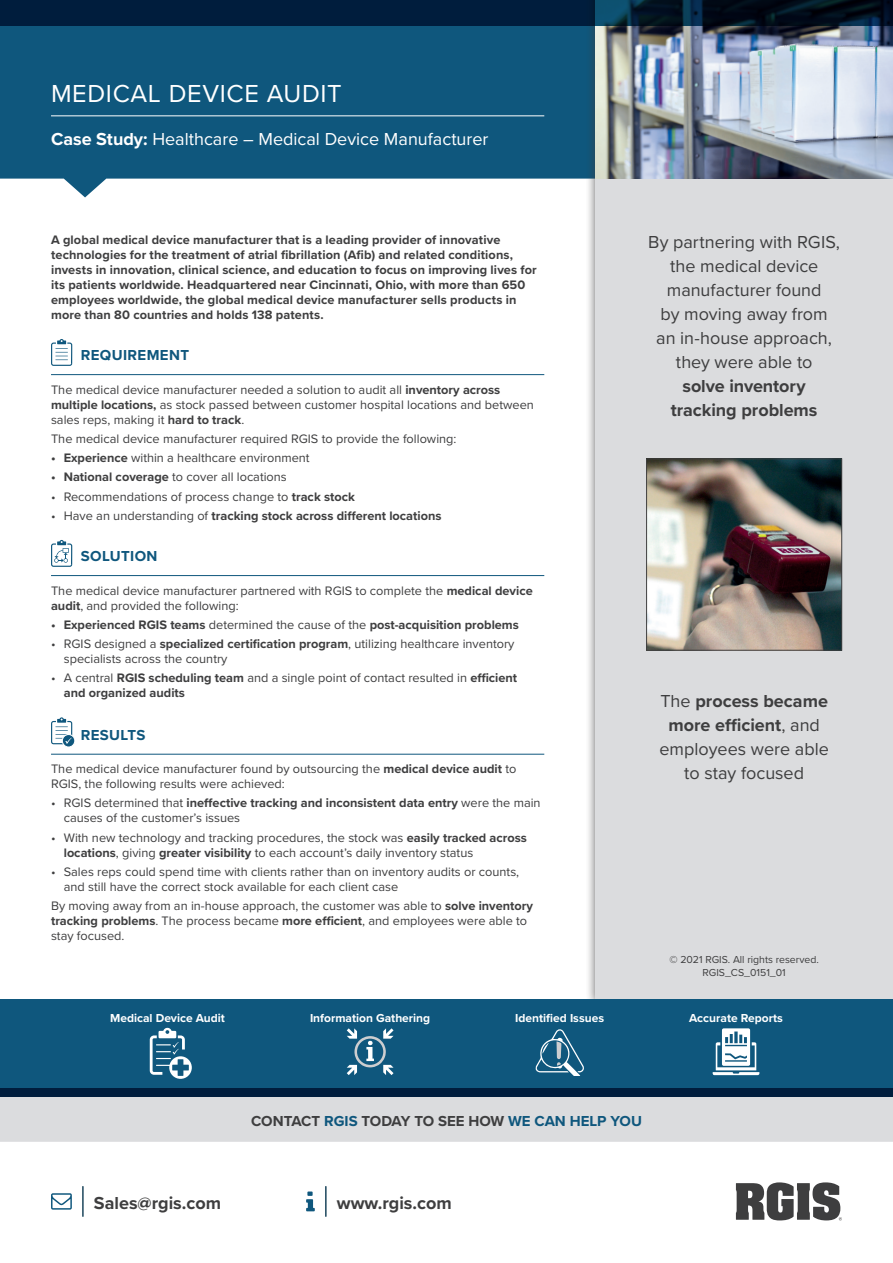
<style>
.page{position:relative;width:893px;height:1263px;background:#fff}
.page>*{position:absolute;margin:0;border:0;box-sizing:border-box;transform-origin:0 0}
.t1{font:25.5px "Proxima Nova";letter-spacing:.025em;color:#fff}
.t2{font:18px/24px "Proxima Nova";color:#3e3e3f;text-align:center}
.t3{font:700 18px/24px "Proxima Nova";color:#3e3e3f;text-align:center}
.t4{font:18px "Proxima Nova";color:#fff}
.t5{font:700 15px "Proxima Nova";color:#3e3e3f}
.t6{font:700 15px "Proxima Nova";letter-spacing:.025em;color:#0f577d}
.t7{font:12.75px/15px "Proxima Nova";color:#3e3e3f}
.t8{font:700 12.75px/15px "Proxima Nova";letter-spacing:.01em;color:#3e3e3f}
.t9{font:700 12px "Proxima Nova";color:#fff}
.t10{font:700 12px "Proxima Nova A";color:#fff}
.t11{font:10.5px/12.6px "Proxima Nova";color:#3e3e3f;text-align:center}
.s1{font-weight:700}
.s2{font-weight:400}
.s3{color:#0f577d}
</style>
<div class="page">
<svg style="left:736px;top:1182px;width:106px;height:38px"></svg>
<hr style="left:325px;top:1186px;width:2px;height:30px;background:#07354d">
<svg style="left:306px;top:1191px;width:9px;height:20px"></svg>
<hr style="left:82px;top:1186px;width:2px;height:30px;background:#07354d">
<svg style="left:51px;top:1193px;width:21px;height:16px"></svg>
<svg style="left:0;top:26px;width:585px;height:171px;background:#28698a"></svg>
<hr style="left:51px;top:116px;width:493px;height:1px;background:#fff">
<hr style="left:51px;top:374px;width:493px;height:1px;background:#0f577d">
<hr style="left:51px;top:575px;width:493px;height:1px;background:#0f577d">
<hr style="left:51px;top:754px;width:493px;height:1px;background:#0f577d">
<svg style="left:51px;top:339px;width:22px;height:27px"></svg>
<svg style="left:51px;top:540px;width:22px;height:27px"></svg>
<svg style="left:51px;top:717px;width:24px;height:30px"></svg>
<div style="left:585px;top:0;width:308px;height:1010px;background:#3e3e3f;opacity:.75"></div>
<div style="left:595px;top:0;width:298px;height:1001px;background:#dbdcde"></div>
<img style="left:648px;top:461px;width:192px;height:187px">
<div style="left:646px;top:459px;width:196px;height:191px;border:1px solid #3e3e3f"></div>
<img style="left:595px;top:26px;width:298px;height:153px">
<svg style="left:0;top:0;width:893px;height:26px;background:#011b36"></svg>
<div style="left:0;top:1097px;width:893px;height:45px;background:#dbdcde"></div>
<div style="left:0;top:999px;width:893px;height:98px;background:#0f577d"></div>
<div style="left:0;top:1089px;width:893px;height:8px;background:#001d3d"></div>
<svg style="left:150px;top:1028px;width:42px;height:51px"></svg>
<svg style="left:347px;top:1028px;width:47px;height:47px"></svg>
<svg style="left:535px;top:1029px;width:49px;height:46px"></svg>
<svg style="left:712px;top:1028px;width:47px;height:47px"></svg>
<h1 class="t1" style="left:51px;top:74px;width:292px">MEDICAL DEVICE AUDIT</h1>
<h2 class="t4" style="left:51px;top:125px;width:439px"><span class="s1">Case Study:</span> Healthcare – Medical Device Manufacturer</h2>
<p class="t8" style="left:51px;top:232px;width:487px">A global medical device manufacturer that is a leading provider of innovative technologies for the treatment of atrial fibrillation (Afib) and related conditions, invests in innovation, clinical science, and education to focus on improving lives for its patients worldwide. Headquartered near Cincinnati, Ohio, with more than 650 employees worldwide, the global medical device manufacturer sells products in more than 80 countries and holds 138 patents.</p>
<p class="t6" style="left:81px;top:344px;width:110px">REQUIREMENT</p>
<p class="t7" style="left:51px;top:381px;width:484px">The medical device manufacturer needed a solution to audit all <span class="s1">inventory across multiple locations,</span> as stock passed between customer hospital locations and between sales reps, making it <span class="s1">hard to track</span>.</p>
<p class="t7" style="left:51px;top:431px;width:407px">The medical device manufacturer required RGIS to provide the following:</p>
<p class="t7" style="left:51px;top:450px;width:260px"><span class="s1">• Experience</span> within a healthcare environment</p>
<p class="t7" style="left:51px;top:469px;width:237px"><span class="s1">• National coverage</span> to cover all locations</p>
<p class="t7" style="left:51px;top:488px;width:305px">• Recommendations of process change to <span class="s1">track stock</span></p>
<p class="t8" style="left:51px;top:508px;width:392px"><span class="s2">• Have an understanding of</span> tracking stock across different locations</p>
<p class="t6" style="left:81px;top:545px;width:78px">SOLUTION</p>
<p class="t7" style="left:51px;top:582px;width:483px">The medical device manufacturer partnered with RGIS to complete the <span class="s1">medical device audit</span>, and provided the following:</p>
<p class="t8" style="left:51px;top:617px;width:469px">• Experienced RGIS teams <span class="s2">determined the cause of the</span> post-acquisition problems</p>
<p class="t7" style="left:64px;top:636px;width:452px;text-indent:-13px">• RGIS designed a <span class="s1">specialized certification program</span>, utilizing healthcare inventory specialists across the country</p>
<p class="t8" style="left:64px;top:670px;width:455px;text-indent:-13px"><span class="s2">• A central</span> RGIS scheduling team <span class="s2">and a single point of contact resulted in</span> efficient and organized audits</p>
<p class="t6" style="left:81px;top:724px;width:66px">RESULTS</p>
<p class="t7" style="left:51px;top:761px;width:467px">The medical device manufacturer found by outsourcing the <span class="s1">medical device audit</span> to<br>RGIS, the following results were achieved:</p>
<p class="t7" style="left:64px;top:795px;width:478px;text-indent:-13px">• RGIS determined that <span class="s1">ineffective tracking and inconsistent data entry</span> were the main causes of the customer’s issues</p>
<p class="t7" style="left:64px;top:829px;width:465px;text-indent:-13px">• With new technology and tracking procedures, the stock was <span class="s1">easily tracked across locations</span>, giving <span class="s1">greater visibility</span> to each account’s daily inventory status</p>
<p class="t7" style="left:64px;top:864px;width:457px;text-indent:-13px">• Sales reps could spend time with clients rather than on inventory audits or counts, and still have the correct stock available for each client case</p>
<p class="t7" style="left:51px;top:898px;width:483px">By moving away from an in-house approach, the customer was able to <span class="s1">solve inventory tracking problems</span>. The process became <span class="s1">more efficient</span>, and employees were able to stay focused.</p>
<h2 class="t2" style="left:648px;top:229px;width:193px">By partnering with RGIS, the medical device manufacturer found<br>by moving away from<br>an in-house approach, they were able to</h2>
<h2 class="t3" style="left:671px;top:374px;width:148px">solve inventory tracking problems</h2>
<h2 class="t2" style="left:659px;top:688px;width:171px">The <span class="s1">process became more efficient</span>, and employees were able to stay focused</h2>
<p class="t11" style="left:669px;top:953px;width:151px">© 2021 RGIS. All rights reserved.<br>RGIS_CS_0151_01</p>
<p class="t9" style="left:110px;top:1009px;width:116px">Medical Device Audit</p>
<p class="t9" style="left:310px;top:1009px;width:122px">Information Gathering</p>
<p class="t10" style="left:515px;top:1011px;width:90px">Identified Issues</p>
<p class="t9" style="left:689px;top:1009px;width:95px">Accurate Reports</p>
<p class="t5" style="left:251px;top:1110px;width:392px">CONTACT <span class="s3">RGIS</span> TODAY TO SEE HOW <span class="s3">WE CAN HELP YOU</span></p>
<h2 class="t3" style="left:94px;top:1190px;width:129px">Sales@rgis.com</h2>
<h2 class="t3" style="left:337px;top:1190px;width:116px">www.rgis.com</h2>
</div>
